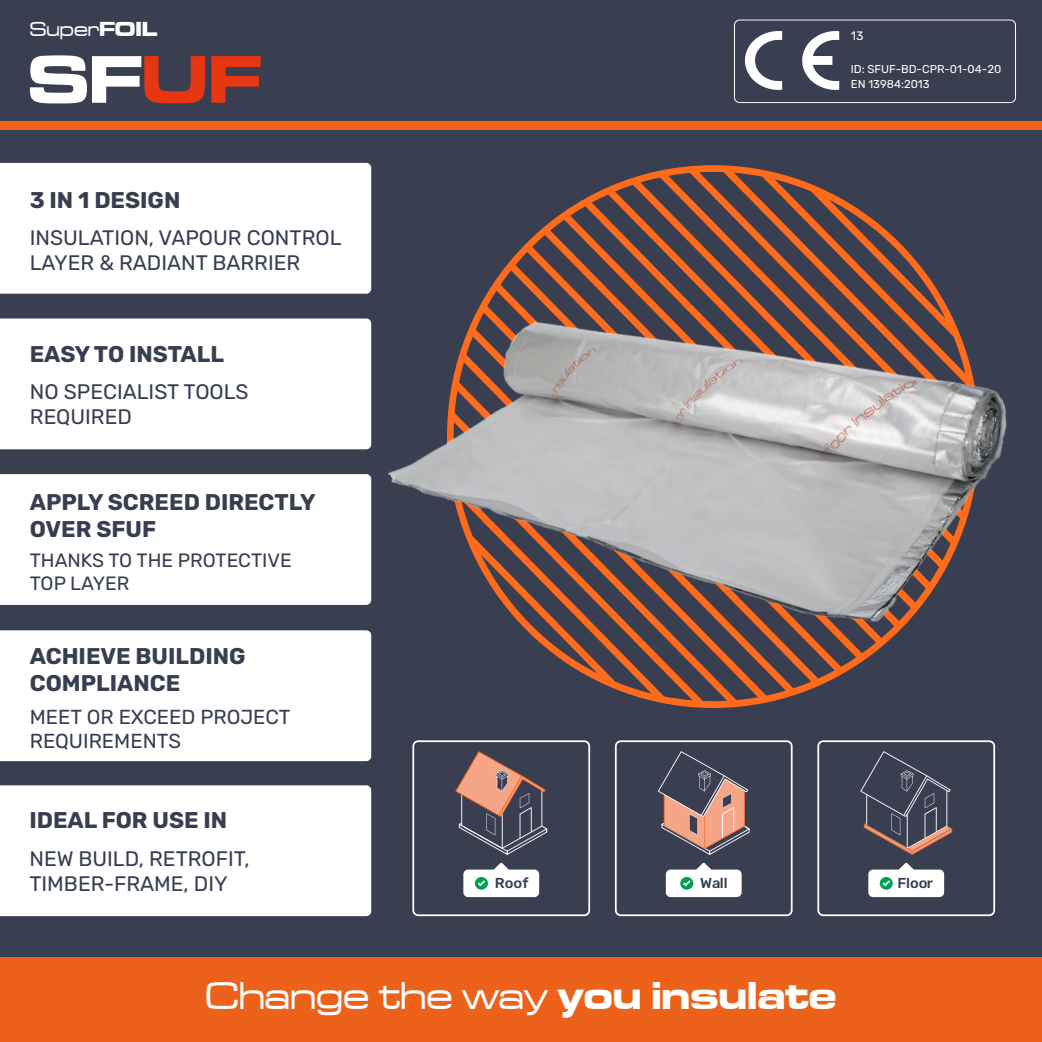
<style>
.page{position:relative;width:1042px;height:1042px;background:#3a3e51}
.page>*{position:absolute;margin:0;border:0;box-sizing:border-box;transform-origin:0 0}
.t1{font:70px "Microgramma D Bold Exte";color:#fff}
.t2{font:40.07px "Microgramma D Medi Exte";color:#fff}
.t3{font:700 22.75px/27.3px "Rubik";color:#363e4f}
.t4{font:21px/25.2px "Rubik";color:#363e4f}
.t5{font:21px "Microgramma D Medi Exte";color:#fff}
.t6{font:20.3px/24.3px "Rubik";color:#363e4f}
.t7{font:19.25px/23.1px "Rubik";color:#363e4f}
.t8{font:500 14.35px "Rubik";color:#353e50}
.t9{font:12.25px "Rubik";color:#fff}
.t10{font:11.38px/14.9px "Rubik";color:#fff}
.s1{font-family:"Microgramma D Bold Exte"}
.s2{font-style:inherit}
.s3{color:#e63612}
</style>
<div class="page">
<svg style="left:537px;top:165px;width:352px;height:68px"></svg>
<div style="left:0;top:121px;width:1042px;height:9px;background:#ec621a"></div>
<div style="left:0;top:957px;width:1042px;height:85px;background:#ec621a"></div>
<img style="left:350px;top:233px;width:657px;height:479px">
<div style="left:0;top:318px;width:371px;height:131px;background:#fff"></div>
<div style="left:0;top:163px;width:371px;height:131px;background:#fff"></div>
<div style="left:0;top:785px;width:371px;height:131px;background:#fff"></div>
<div style="left:0;top:474px;width:371px;height:131px;background:#fff"></div>
<div style="left:0;top:630px;width:371px;height:131px;background:#fff"></div>
<svg style="left:463px;top:862px;width:76px;height:35px"></svg>
<div style="left:412px;top:740px;width:178px;height:176px;border:2px solid #fff;border-radius:5px"></div>
<svg style="left:455px;top:751px;width:92px;height:104px"></svg>
<svg style="left:666px;top:862px;width:75px;height:35px"></svg>
<div style="left:615px;top:740px;width:177px;height:176px;border:2px solid #fff;border-radius:5px"></div>
<svg style="left:658px;top:751px;width:91px;height:104px"></svg>
<svg style="left:868px;top:862px;width:76px;height:35px"></svg>
<div style="left:817px;top:740px;width:178px;height:176px;border:2px solid #fff;border-radius:5px"></div>
<svg style="left:860px;top:751px;width:92px;height:104px"></svg>
<div style="left:734px;top:20px;width:282px;height:83px;border:1px solid #fff;border-radius:5px"></div>
<svg style="left:802px;top:31px;width:37px;height:59px"></svg>
<svg style="left:745px;top:31px;width:37px;height:59px"></svg>
<p class="t5" style="left:30px;top:16px;width:129px">Super<span class="s1">FOIL</span></p>
<p class="t9" style="left:851px;top:29px;width:14px">13</p>
<p class="t10" style="left:851px;top:62px;width:152px"><span class="s2">ID:</span> SFUF-BD-CPR-01-04-20<br><span class="s2">EN 13984:2013</span></p>
<h1 class="t1" style="left:28px;top:32px;width:234px">SF<span class="s3">UF</span></h1>
<p class="t3" style="left:30px;top:187px;width:152px">3 IN 1 DESIGN</p>
<p class="t4" style="left:30px;top:226px;width:313px">INSULATION, VAPOUR CONTROL<br>LAYER &amp; RADIANT BARRIER</p>
<p class="t3" style="left:30px;top:341px;width:196px">EASY TO INSTALL</p>
<p class="t4" style="left:30px;top:379px;width:220px">NO SPECIALIST TOOLS<br>REQUIRED</p>
<p class="t3" style="left:30px;top:489px;width:287px">APPLY SCREED DIRECTLY<br>OVER SFUF</p>
<p class="t7" style="left:30px;top:549px;width:263px">THANKS TO THE PROTECTIVE<br>TOP LAYER</p>
<p class="t3" style="left:30px;top:643px;width:217px">ACHIEVE BUILDING<br>COMPLIANCE</p>
<p class="t6" style="left:30px;top:705px;width:262px">MEET OR EXCEED PROJECT<br>REQUIREMENTS</p>
<p class="t3" style="left:29px;top:807px;width:199px">IDEAL FOR USE IN</p>
<p class="t4" style="left:29px;top:847px;width:222px">NEW BUILD, RETROFIT,<br>TIMBER-FRAME, DIY</p>
<p class="t8" style="left:495px;top:875px;width:35px">Roof</p>
<p class="t8" style="left:700px;top:875px;width:29px">Wall</p>
<p class="t8" style="left:897px;top:875px;width:37px">Floor</p>
<h2 class="t2" style="left:205px;top:970px;width:633px">Change the way <span class="s1">you insulate</span></h2>
</div>
